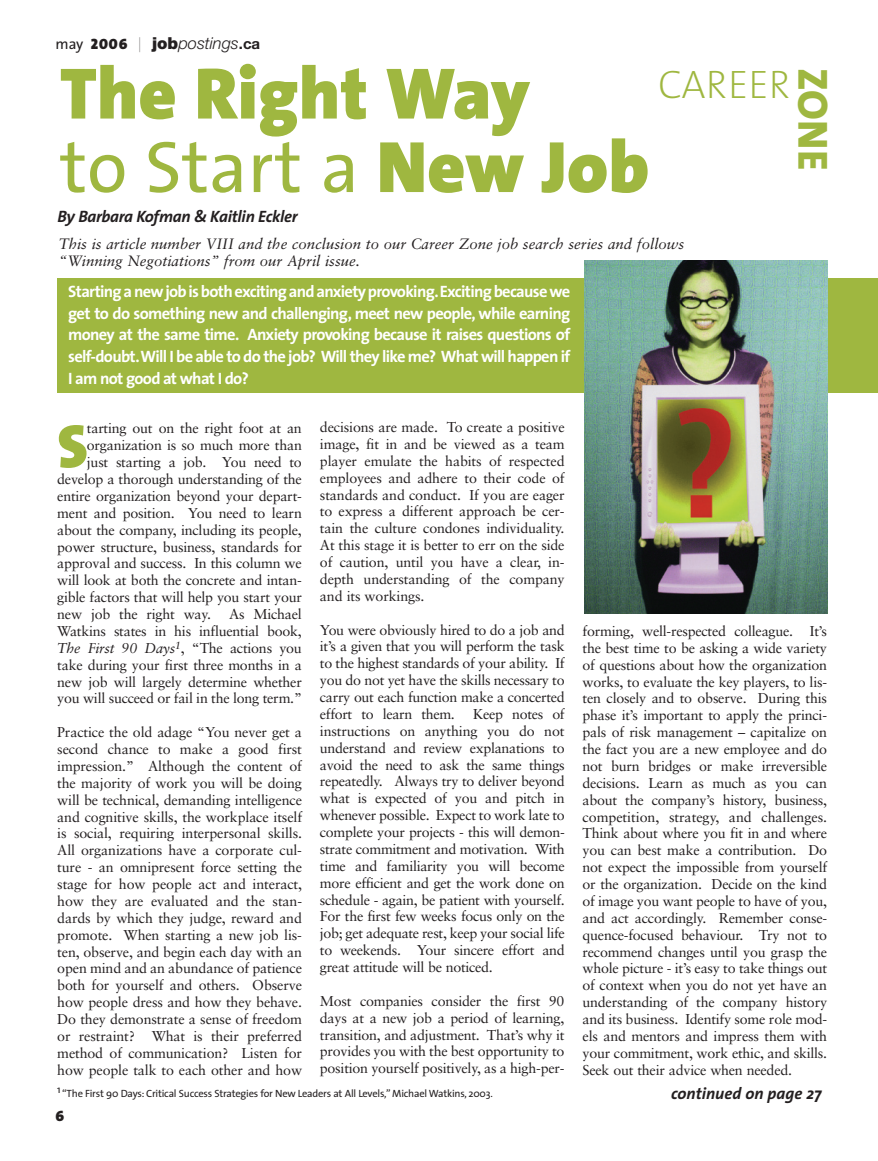
<style>
.page{position:relative;width:878px;height:1161px;background:#fff}
.page>*{position:absolute;margin:0;border:0;box-sizing:border-box;transform-origin:0 0}
.t1{font:900 73.5px/73.5px "The Sans";color:#9fb740}
.t2{font:900 61.35px "The Sans";color:#9fb740}
.t3{font:800 42.45px "The Sans";color:#9fb740}
.t4{font:40.05px "The Sans Extra Light Caps";color:#9fb740}
.t5{font:700 16.5px/21.8px "The Sans";letter-spacing:-.045em;color:#fff;text-align:justify}
.t6{font:italic 700 16.5px "The Sans";letter-spacing:-.02em;color:#231f20}
.t7{font:italic 300 16.5px "Helvetica Neue";color:#231f20}
.t8{font:italic 700 16.5px "The Sans";color:#231f20}
.t9{font:italic 15px/17.2px "Sabon";color:#231f20}
.t10{font:15px "The Sans Black Caps";color:#231f20}
.t11{font:14.25px/16.8px "Sabon";letter-spacing:-.015em;color:#231f20;text-align:justify}
.t12{font:10.5px "The Sans";letter-spacing:-.02em;color:#231f20}
.s1{font-family:"The Sans";font-weight:400;font-style:normal;font-size:15px}
.s2{font-family:"The Sans Black Caps";font-weight:400;font-style:normal;font-size:15px}
.s3{font-weight:200;font-style:normal;font-size:15px}
.s4{font-weight:900;font-style:normal}
.s5{font-weight:700;font-style:normal;font-size:15px}
.s6{font-weight:400}
.s7{font-style:italic}
</style>
<div class="page">
<div style="left:57px;top:278px;width:821px;height:114px;background:#9fb740"></div>
<img style="left:584px;top:260px;width:243px;height:354px">
<p class="t7" style="left:56px;top:33px;width:206px"><span class="s1">may</span> <span class="s2">2006</span> <span class="s3">|</span> <span class="s4">job</span>postings<span class="s5">.ca</span></p>
<h1 class="t1" style="left:60px;top:64px;width:591px">The Right Way<br><span class="s6">to Start a</span> New Job</h1>
<p class="t6" style="left:57px;top:210px;width:242px">By Barbara Kofman &amp; Kaitlin Eckler</p>
<h3 class="t4" style="left:658px;top:71px;width:134px">CAREER</h3>
<p class="t9" style="left:59px;top:236px;width:627px">This is article number VIII and the conclusion to our Career Zone job search series and follows “Winning Negotiations” from our April issue.</p>
<p class="t5" style="left:68px;top:282px;width:503px">Starting a new job is both exciting and anxiety provoking.Exciting because we get to do something new and challenging, meet new people, while earning money at the same time. Anxiety provoking because it raises questions of self-doubt.Will I be able to do the job? Will they like me? What will happen if I am not good at what I do?</p>
<h3 class="t3" style="left:829px;top:68px;width:104px;rotate:90deg">ZONE</h3>
<h2 class="t2" style="left:57px;top:422px;width:32px">S</h2>
<p class="t11" style="left:87px;top:421px;width:216px">tarting out on the right foot at an</p>
<p class="t11" style="left:87px;top:438px;width:216px">organization is so much more than</p>
<p class="t11" style="left:87px;top:455px;width:216px">just starting a job. You need to</p>
<p class="t11" style="left:57px;top:472px;width:246px">develop a thorough understanding of the</p>
<p class="t11" style="left:57px;top:489px;width:246px">entire organization beyond your depart-</p>
<p class="t11" style="left:57px;top:506px;width:246px">ment and position. You need to learn</p>
<p class="t11" style="left:57px;top:522px;width:246px">about the company, including its people,</p>
<p class="t11" style="left:57px;top:539px;width:246px">power structure, business, standards for</p>
<p class="t11" style="left:57px;top:556px;width:246px">approval and success. In this column we</p>
<p class="t11" style="left:57px;top:573px;width:246px">will look at both the concrete and intan-</p>
<p class="t11" style="left:57px;top:590px;width:246px">gible factors that will help you start your</p>
<p class="t11" style="left:57px;top:607px;width:155px">new job the right way.</p>
<p class="t11" style="left:57px;top:607px;width:246px;text-indent:172px">As Michael Watkins states in his influential book, <span class="s7">The First 90 Days</span><sup>1</sup>, “The actions you take during your first three months in a new job will largely determine whether you will succeed or fail in the long term.”</p>
<p class="t11" style="left:57px;top:725px;width:246px">Practice the old adage “You never get a second chance to make a good first impression.” Although the content of the majority of work you will be doing will be technical, demanding intelligence and cognitive skills, the workplace itself is social, requiring interpersonal skills.<br>All organizations have a corporate cul&shy;ture - an omnipresent force setting the stage for how people act and interact, how they are evaluated and the stan&shy;dards by which they judge, reward and promote. When starting a new job lis&shy;ten, observe, and begin each day with an open mind and an abundance of patience both for yourself and others. Observe how people dress and how they behave.<br>Do they demonstrate a sense of freedom or restraint? What is their preferred method of communication? Listen for how people talk to each other and how</p>
<p class="t11" style="left:320px;top:420px;width:246px">decisions are made. To create a positive image, fit in and be viewed as a team player emulate the habits of respected employees and adhere to their code of standards and conduct. If you are eager to express a different approach be cer&shy;tain the culture condones individuality.<br>At this stage it is better to err on the side of caution, until you have a clear, in&shy;depth understanding of the company and its workings.</p>
<p class="t11" style="left:320px;top:622px;width:246px">You were obviously hired to do a job and it’s a given that you will perform the task to the highest standards of your ability. If you do not yet have the skills necessary to carry out each function make a concerted effort to learn them.</p>
<p class="t11" style="left:320px;top:707px;width:246px;text-indent:153px">Keep notes of instructions on anything you do not understand and review explanations to avoid the need to ask the same things repeatedly. Always try to deliver beyond what is expected of you and pitch in whenever possible. Expect to work late to complete your projects - this will demon&shy;strate commitment and motivation. With time and familiarity you will become more efficient and get the work done on schedule - again, be patient with yourself.<br>For the first few weeks focus only on the job; get adequate rest, keep your social life to weekends. Your sincere effort and great attitude will be noticed.</p>
<p class="t11" style="left:320px;top:994px;width:246px">Most companies consider the first 90 days at a new job a period of learning, transition, and adjustment. That’s why it provides you with the best opportunity to position yourself positively, as a high-per-</p>
<p class="t12" style="left:57px;top:1089px;width:437px">1 “The First 90 Days: Critical Success Strategies for New Leaders at All Levels,” Michael Watkins, 2003.</p>
<p class="t10" style="left:56px;top:1111px;width:10px">6</p>
<p class="t11" style="left:582px;top:624px;width:246px">forming, well-respected colleague. It’s the best time to be asking a wide variety of questions about how the organization works, to evaluate the key players, to lis&shy;ten closely and to observe. During this phase it’s important to apply the princi&shy;pals of risk management – capitalize on the fact you are a new employee and do not burn bridges or make irreversible decisions. Learn as much as you can about the company’s history, business, competition, strategy, and challenges.<br>Think about where you fit in and where you can best make a contribution. Do not expect the impossible from yourself or the organization. Decide on the kind of image you want people to have of you, and act accordingly. Remember conse&shy;quence-focused behaviour. Try not to recommend changes until you grasp the whole picture - it’s easy to take things out of context when you do not yet have an understanding of the company history and its business. Identify some role mod&shy;els and mentors and impress them with your commitment, work ethic, and skills.<br>Seek out their advice when needed.</p>
<p class="t8" style="left:671px;top:1087px;width:152px">continued on page 27</p>
</div>
